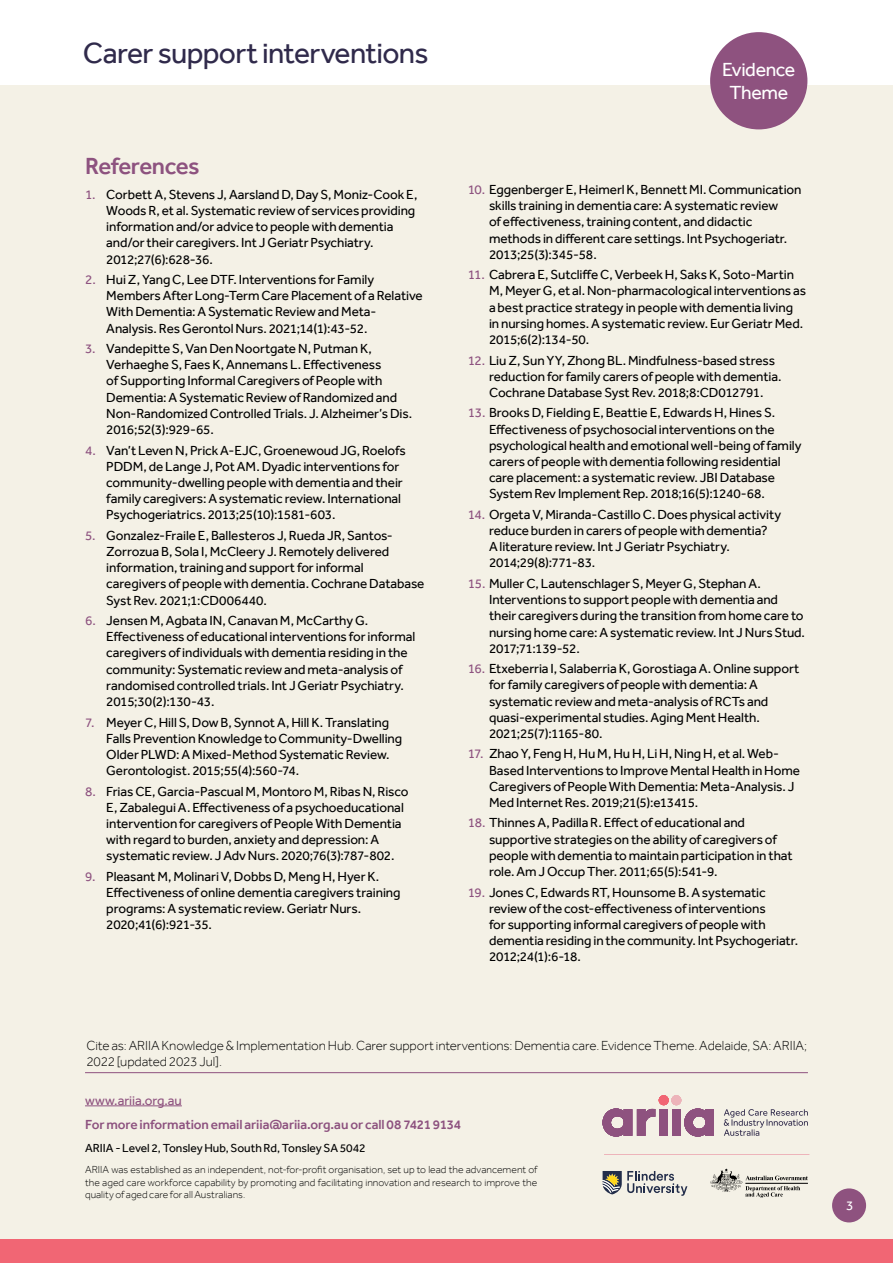
<style>
.page{position:relative;width:893px;height:1263px;background:#fff}
.page>*{position:absolute;margin:0;border:0;box-sizing:border-box;transform-origin:0 0}
.t1{font:30px "Effra";letter-spacing:-.02em;color:#302a4b}
.Sub_Heading__H2{font:500 24px "Effra";letter-spacing:-.02em;color:#8d527f}
.t2{font:19.5px/22.5px "Effra";letter-spacing:-.02em;color:#fff;text-align:center}
.t3{font:13.5px/16.2px "Effra";letter-spacing:-.005em;color:#000}
.t4{font:300 13.5px/16.2px "Effra";letter-spacing:-.005em;color:#000}
.t5{font:500 13.5px "Effra";letter-spacing:-.01em;color:#8d527f}
.Paragraph__P{font:13.5px "Effra";letter-spacing:-.005em;color:#8e527f}
.t6{font:13.5px "Effra";color:#fff}
.t7{font:12px "Effra";letter-spacing:-.005em;color:#000}
.t8{font:300 10.5px/12.6px "Effra";letter-spacing:.005em;color:#000;text-align:justify}
.s1{color:#8d527f}
</style>
<div class="page">
<div style="left:0;top:85px;width:893px;height:1178px;background:#f4f1e6"></div>
<div style="left:0;top:1239px;width:893px;height:24px;background:#f16674"></div>
<div style="left:710px;top:32px;width:97px;height:97px;background:#8e527f;border-radius:50%"></div>
<div style="left:832px;top:1188px;width:34px;height:34px;background:#8e527f;border-radius:50%"></div>
<hr style="left:85px;top:1105px;width:97px;height:1px;background:#8e527f">
<hr style="left:85px;top:1072px;width:723px;height:1px;background:#8e527f">
<hr style="left:604px;top:1154px;width:205px;height:1px;background:#edb4ba">
<svg style="left:603px;top:1108px;width:111px;height:28px"></svg>
<div style="left:671px;top:1095px;width:10px;height:10px;background:#edb4ba;border-radius:50%"></div>
<div style="left:659px;top:1095px;width:10px;height:10px;background:#f16674;border-radius:50%"></div>
<svg style="left:724px;top:1109px;width:84px;height:27px"></svg>
<svg style="left:603px;top:1171px;width:84px;height:25px"></svg>
<svg style="left:710px;top:1168px;width:98px;height:30px"></svg>
<h1 class="t1" style="left:83px;top:35px;width:347px">Carer support interventions</h1>
<h2 class="Sub_Heading__H2" style="left:85px;top:152px;width:116px">References</h2>
<p class="t3" style="left:106px;top:186px;width:313px;text-indent:-21px"><span class="s1">1.</span> Corbett A, Stevens J, Aarsland D, Day S, Moniz-Cook E, Woods R, et al. Systematic review of services providing information and/or advice to people with dementia and/or their caregivers. Int J Geriatr Psychiatry.<br>2012;27(6):628-36.</p>
<p class="t3" style="left:106px;top:271px;width:318px;text-indent:-21px"><span class="s1">2.</span> Hui Z, Yang C, Lee DTF. Interventions for Family Members After Long-Term Care Placement of a Relative With Dementia: A Systematic Review and Meta-Analysis. Res Gerontol Nurs. 2021;14(1):43-52.</p>
<p class="t3" style="left:106px;top:340px;width:307px;text-indent:-21px"><span class="s1">3.</span> Vandepitte S, Van Den Noortgate N, Putman K, Verhaeghe S, Faes K, Annemans L. Effectiveness<br>of Supporting Informal Caregivers of People with Dementia: A Systematic Review of Randomized and Non-Randomized Controlled Trials. J. Alzheimer’s Dis.<br>2016;52(3):929-65.</p>
<p class="t3" style="left:106px;top:442px;width:301px;text-indent:-21px"><span class="s1">4.</span> Van’t Leven N, Prick A-EJC, Groenewoud JG, Roelofs PDDM, de Lange J, Pot AM. Dyadic interventions for community-dwelling people with dementia and their family caregivers: A systematic review. International Psychogeriatrics. 2013;25(10):1581-603.</p>
<p class="t3" style="left:106px;top:527px;width:320px;text-indent:-21px"><span class="s1">5.</span> Gonzalez-Fraile E, Ballesteros J, Rueda JR, Santos-Zorrozua B, Sola I, McCleery J. Remotely delivered information, training and support for informal caregivers of people with dementia. Cochrane Database Syst Rev. 2021;1:CD006440.</p>
<p class="t3" style="left:106px;top:612px;width:311px;text-indent:-21px"><span class="s1">6.</span> Jensen M, Agbata IN, Canavan M, McCarthy G.<br>Effectiveness of educational interventions for informal caregivers of individuals with dementia residing in the community: Systematic review and meta-analysis of randomised controlled trials. Int J Geriatr Psychiatry.<br>2015;30(2):130-43.</p>
<p class="t3" style="left:106px;top:714px;width:297px;text-indent:-21px"><span class="s1">7.</span> Meyer C, Hill S, Dow B, Synnot A, Hill K. Translating Falls Prevention Knowledge to Community-Dwelling Older PLWD: A Mixed-Method Systematic Review.<br>Gerontologist. 2015;55(4):560-74.</p>
<p class="t3" style="left:106px;top:783px;width:304px;text-indent:-21px"><span class="s1">8.</span> Frias CE, Garcia-Pascual M, Montoro M, Ribas N, Risco E, Zabalegui A. Effectiveness of a psychoeducational intervention for caregivers of People With Dementia with regard to burden, anxiety and depression: A systematic review. J Adv Nurs. 2020;76(3):787-802.</p>
<p class="t3" style="left:106px;top:868px;width:296px;text-indent:-21px"><span class="s1">9.</span> Pleasant M, Molinari V, Dobbs D, Meng H, Hyer K.<br>Effectiveness of online dementia caregivers training programs: A systematic review. Geriatr Nurs.<br>2020;41(6):921-35.</p>
<h3 class="t2" style="left:722px;top:58px;width:75px">Evidence<br>Theme</h3>
<p class="t3" style="left:489px;top:181px;width:314px;text-indent:-21px"><span class="s1">10.</span> Eggenberger E, Heimerl K, Bennett MI. Communication skills training in dementia care: A systematic review<br>of effectiveness, training content, and didactic methods in different care settings. Int Psychogeriatr.<br>2013;25(3):345-58.</p>
<p class="t3" style="left:489px;top:266px;width:319px;text-indent:-21px"><span class="s1">11.</span> Cabrera E, Sutcliffe C, Verbeek H, Saks K, Soto-Martin M, Meyer G, et al. Non-pharmacological interventions as a best practice strategy in people with dementia living in nursing homes. A systematic review. Eur Geriatr Med.<br>2015;6(2):134-50.</p>
<p class="t3" style="left:489px;top:352px;width:294px;text-indent:-21px"><span class="s1">12.</span> Liu Z, Sun YY, Zhong BL. Mindfulness-based stress reduction for family carers of people with dementia.<br>Cochrane Database Syst Rev. 2018;8:CD012791.</p>
<p class="t3" style="left:489px;top:405px;width:314px;text-indent:-21px"><span class="s1">13.</span> Brooks D, Fielding E, Beattie E, Edwards H, Hines S.<br>Effectiveness of psychosocial interventions on the psychological health and emotional well-being of family carers of people with dementia following residential care placement: a systematic review. JBI Database System Rev Implement Rep. 2018;16(5):1240-68.</p>
<p class="t3" style="left:489px;top:506px;width:294px;text-indent:-21px"><span class="s1">14.</span> Orgeta V, Miranda-Castillo C. Does physical activity reduce burden in carers of people with dementia?<br>A literature review. Int J Geriatr Psychiatry.<br>2014;29(8):771-83.</p>
<p class="t3" style="left:489px;top:575px;width:318px;text-indent:-21px"><span class="s1">15.</span> Muller C, Lautenschlager S, Meyer G, Stephan A.<br>Interventions to support people with dementia and their caregivers during the transition from home care to nursing home care: A systematic review. Int J Nurs Stud.<br>2017;71:139-52.</p>
<p class="t3" style="left:489px;top:660px;width:312px;text-indent:-21px"><span class="s1">16.</span> Etxeberria I, Salaberria K, Gorostiaga A. Online support for family caregivers of people with dementia: A systematic review and meta-analysis of RCTs and quasi-experimental studies. Aging Ment Health.<br>2021;25(7):1165-80.</p>
<p class="t3" style="left:489px;top:746px;width:313px;text-indent:-21px"><span class="s1">17.</span> Zhao Y, Feng H, Hu M, Hu H, Li H, Ning H, et al. Web-Based Interventions to Improve Mental Health in Home Caregivers of People With Dementia: Meta-Analysis. J Med Internet Res. 2019;21(5):e13415.</p>
<p class="t3" style="left:489px;top:815px;width:305px;text-indent:-21px"><span class="s1">18.</span> Thinnes A, Padilla R. Effect of educational and supportive strategies on the ability of caregivers of people with dementia to maintain participation in that role. Am J Occup Ther. 2011;65(5):541-9.</p>
<p class="t3" style="left:489px;top:884px;width:311px;text-indent:-21px"><span class="s1">19.</span> Jones C, Edwards RT, Hounsome B. A systematic review of the cost-effectiveness of interventions<br>for supporting informal caregivers of people with dementia residing in the community. Int Psychogeriatr.<br>2012;24(1):6-18.</p>
<p class="t4" style="left:87px;top:1037px;width:722px">Cite as: ARIIA Knowledge &amp; Implementation Hub. Carer support interventions: Dementia care. Evidence Theme. Adelaide, SA: ARIIA;<br>2022 [updated 2023 Jul].</p>
<p class="Paragraph__P" style="left:85px;top:1092px;width:98px">www.ariia.org.au</p>
<p class="t5" style="left:85px;top:1117px;width:378px">For more information email ariia@ariia.org.au or call 08 7421 9134</p>
<p class="t7" style="left:85px;top:1141px;width:282px">ARIIA - Level 2, Tonsley Hub, South Rd, Tonsley SA 5042</p>
<p class="t8" style="left:85px;top:1163px;width:454px">ARIIA was established as an independent, not-for-profit organisation, set up to lead the advancement of the aged care workforce capability by promoting and facilitating innovation and research to improve the quality of aged care for all Australians.</p>
<p class="t6" style="left:846px;top:1197px;width:9px">3</p>
</div>
